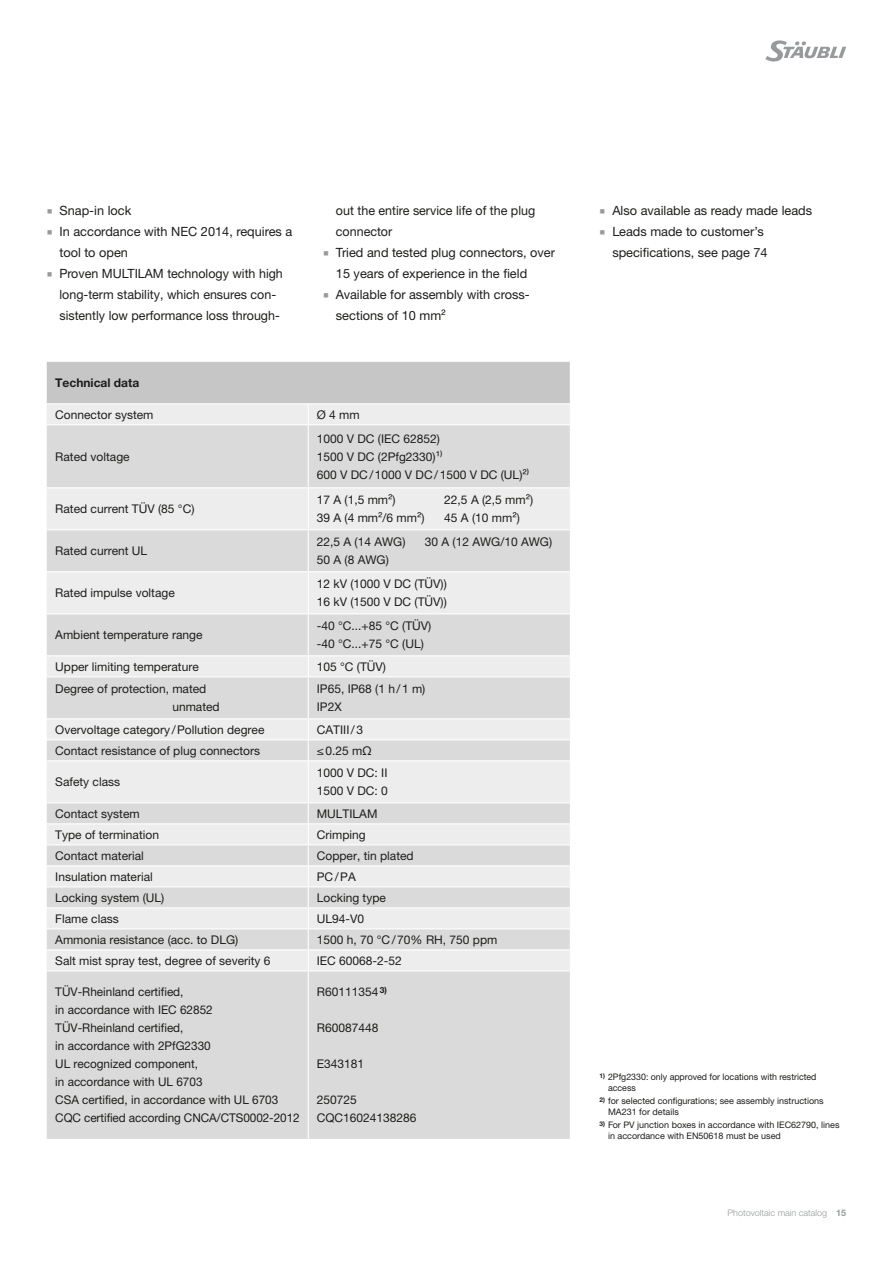
<style>
.page{position:relative;width:893px;height:1263px;background:#fff}
.page>*{position:absolute;margin:0;border:0;box-sizing:border-box;transform-origin:0 0}
.t1{font:12.75px/21px "Helvetica Neue LTW1 G";color:#1d1d1b}
.t2{font:12px/18px "Helvetica Neue LTW1 G";color:#1d1d1b}
.t3{font:700 12px "Helvetica Neue LTW1 G";color:#1d1d1b}
.t4{font:9px/10.5px "Helvetica Neue LTW1 G";color:#1d1d1b}
.t5{font:300 9px "Helvetica Neue LTW1 G";color:#979a9c}
.s1{font-family:"Arial Unicode MS";font-size:9.9px;color:#979a9c}
.s2{font-weight:700}
</style>
<div class="page">
<svg style="left:765px;top:40px;width:81px;height:22px"></svg>
<svg style="left:47px;top:425px;width:523px;height:714px;background:#e0e0e0"></svg>
<hr style="left:47px;top:613px;width:261px;height:1px;background:#fff">
<hr style="left:47px;top:655px;width:261px;height:1px;background:#fff">
<hr style="left:47px;top:676px;width:261px;height:1px;background:#fff">
<hr style="left:47px;top:718px;width:261px;height:1px;background:#fff">
<hr style="left:47px;top:739px;width:261px;height:1px;background:#fff">
<hr style="left:308px;top:739px;width:262px;height:1px;background:#fff">
<svg style="left:308px;top:719px;width:1px;height:41px"></svg>
<hr style="left:47px;top:760px;width:261px;height:1px;background:#fff">
<hr style="left:47px;top:802px;width:261px;height:1px;background:#fff">
<hr style="left:47px;top:865px;width:261px;height:1px;background:#fff">
<hr style="left:308px;top:865px;width:262px;height:1px;background:#fff">
<hr style="left:47px;top:886px;width:261px;height:1px;background:#fff">
<hr style="left:308px;top:886px;width:262px;height:1px;background:#fff">
<hr style="left:47px;top:907px;width:261px;height:1px;background:#fff">
<hr style="left:47px;top:928px;width:261px;height:1px;background:#fff">
<hr style="left:47px;top:949px;width:261px;height:1px;background:#fff">
<hr style="left:47px;top:970px;width:261px;height:1px;background:#fff">
<hr style="left:308px;top:949px;width:262px;height:1px;background:#fff">
<hr style="left:308px;top:530px;width:1px;height:41px;background:#fff">
<svg style="left:47px;top:362px;width:523px;height:62px;background:#d2d2d2"></svg>
<hr style="left:308px;top:425px;width:1px;height:62px;background:#fff">
<hr style="left:308px;top:488px;width:1px;height:41px;background:#fff">
<hr style="left:308px;top:572px;width:1px;height:41px;background:#fff">
<hr style="left:47px;top:487px;width:261px;height:1px;background:#fff">
<hr style="left:47px;top:529px;width:261px;height:1px;background:#fff">
<hr style="left:47px;top:571px;width:261px;height:1px;background:#fff">
<hr style="left:308px;top:487px;width:262px;height:1px;background:#fff">
<hr style="left:308px;top:529px;width:262px;height:1px;background:#fff">
<hr style="left:308px;top:571px;width:262px;height:1px;background:#fff">
<hr style="left:47px;top:823px;width:261px;height:1px;background:#fff">
<hr style="left:308px;top:823px;width:262px;height:1px;background:#fff">
<hr style="left:47px;top:844px;width:261px;height:1px;background:#fff">
<hr style="left:308px;top:844px;width:262px;height:1px;background:#fff">
<hr style="left:308px;top:613px;width:262px;height:1px;background:#fff">
<hr style="left:308px;top:614px;width:1px;height:41px;background:#fff">
<hr style="left:308px;top:655px;width:262px;height:1px;background:#fff">
<svg style="left:308px;top:656px;width:1px;height:20px"></svg>
<hr style="left:308px;top:676px;width:262px;height:1px;background:#fff">
<hr style="left:308px;top:677px;width:1px;height:41px;background:#fff">
<hr style="left:308px;top:718px;width:262px;height:1px;background:#fff">
<hr style="left:308px;top:760px;width:262px;height:1px;background:#fff">
<hr style="left:308px;top:761px;width:1px;height:41px;background:#fff">
<hr style="left:308px;top:802px;width:262px;height:1px;background:#fff">
<hr style="left:308px;top:907px;width:262px;height:1px;background:#fff">
<hr style="left:308px;top:928px;width:262px;height:1px;background:#fff">
<svg style="left:308px;top:803px;width:1px;height:167px"></svg>
<hr style="left:308px;top:970px;width:262px;height:1px;background:#fff">
<hr style="left:308px;top:971px;width:1px;height:168px;background:#fff">
<hr style="left:47px;top:403px;width:261px;height:1px;background:#fff">
<hr style="left:308px;top:403px;width:262px;height:1px;background:#fff">
<p class="t1" style="left:47px;top:200px;width:86px"><span class="s1">■</span> Snap-in lock</p>
<p class="t1" style="left:60px;top:221px;width:234px;text-indent:-13px"><span class="s1">■</span> In accordance with NEC 2014, requires a tool to open</p>
<p class="t1" style="left:60px;top:263px;width:225px;text-indent:-13px"><span class="s1">■</span> Proven MULTILAM technology with high long-term stability, which ensures con&shy;sistently low performance loss through-</p>
<p class="t1" style="left:336px;top:200px;width:201px">out the entire service life of the plug connector</p>
<p class="t1" style="left:336px;top:242px;width:221px;text-indent:-13px"><span class="s1">■</span> Tried and tested plug connectors, over<br>15 years of experience in the field</p>
<p class="t1" style="left:336px;top:284px;width:195px;text-indent:-13px"><span class="s1">■</span> Available for assembly with cross&shy;sections of 10 mm²</p>
<p class="t3" style="left:55px;top:375px;width:85px">Technical data</p>
<p class="t2" style="left:55px;top:405px;width:100px">Connector system</p>
<p class="t2" style="left:317px;top:405px;width:44px">Ø 4 mm</p>
<p class="t2" style="left:55px;top:447px;width:76px">Rated voltage</p>
<p class="t2" style="left:317px;top:429px;width:214px">1000 V DC (IEC 62852)<br>1500 V DC (2Pfg2330)¹⁾<br>600 V DC/1000 V DC/1500 V DC (UL)²⁾</p>
<p class="t2" style="left:55px;top:500px;width:141px">Rated current TÜV (85 °C)</p>
<p class="t2" style="left:55px;top:542px;width:94px">Rated current UL</p>
<p class="t2" style="left:317px;top:491px;width:80px">17 A (1,5 mm²)</p>
<p class="t2" style="left:444px;top:491px;width:90px">22,5 A (2,5 mm²)</p>
<p class="t2" style="left:317px;top:509px;width:109px">39 A (4 mm²/6 mm²)</p>
<p class="t2" style="left:444px;top:509px;width:77px">45 A (10 mm²)</p>
<p class="t2" style="left:317px;top:533px;width:90px">22,5 A (14 AWG)</p>
<p class="t2" style="left:425px;top:533px;width:129px">30 A (12 AWG/10 AWG)</p>
<p class="t2" style="left:317px;top:551px;width:74px">50 A (8 AWG)</p>
<p class="t2" style="left:55px;top:584px;width:121px">Rated impulse voltage</p>
<p class="t2" style="left:317px;top:575px;width:132px">12 kV (1000 V DC (TÜV))<br>16 kV (1500 V DC (TÜV))</p>
<p class="t2" style="left:55px;top:626px;width:149px">Ambient temperature range</p>
<p class="t2" style="left:317px;top:617px;width:116px">-40 °C...+85 °C (TÜV) -40 °C...+75 °C (UL)</p>
<p class="t2" style="left:55px;top:657px;width:145px">Upper limiting temperature</p>
<p class="t2" style="left:317px;top:657px;width:71px">105 °C (TÜV)</p>
<p class="t2" style="left:172px;top:680px;width:49px;text-indent:-117px">Degree of protection, mated unmated</p>
<p class="t2" style="left:317px;top:680px;width:110px">IP65, IP68 (1 h/1 m)<br>IP2X</p>
<p class="t2" style="left:55px;top:720px;width:211px">Overvoltage category/Pollution degree</p>
<p class="t2" style="left:317px;top:720px;width:48px">CATIII/3</p>
<p class="t2" style="left:55px;top:741px;width:206px">Contact resistance of plug connectors</p>
<p class="t2" style="left:317px;top:741px;width:56px">≤0.25 mΩ</p>
<p class="t2" style="left:55px;top:773px;width:66px">Safety class</p>
<p class="t2" style="left:317px;top:764px;width:73px">1000 V DC: II<br>1500 V DC: 0</p>
<p class="t2" style="left:55px;top:804px;width:86px">Contact system</p>
<p class="t2" style="left:317px;top:804px;width:62px">MULTILAM</p>
<p class="t2" style="left:55px;top:825px;width:105px">Type of termination</p>
<p class="t2" style="left:317px;top:825px;width:50px">Crimping</p>
<p class="t2" style="left:55px;top:846px;width:90px">Contact material</p>
<p class="t2" style="left:317px;top:846px;width:98px">Copper, tin plated</p>
<p class="t2" style="left:55px;top:867px;width:99px">Insulation material</p>
<p class="t2" style="left:317px;top:867px;width:40px">PC/PA</p>
<p class="t2" style="left:55px;top:888px;width:111px">Locking system (UL)</p>
<p class="t2" style="left:317px;top:888px;width:71px">Locking type</p>
<p class="t2" style="left:55px;top:909px;width:65px">Flame class</p>
<p class="t2" style="left:317px;top:909px;width:49px">UL94-V0</p>
<p class="t2" style="left:55px;top:930px;width:184px">Ammonia resistance (acc. to DLG)</p>
<p class="t2" style="left:317px;top:930px;width:182px">1500 h, 70 °C/70% RH, 750 ppm</p>
<p class="t2" style="left:55px;top:951px;width:217px">Salt mist spray test, degree of severity 6</p>
<p class="t2" style="left:317px;top:951px;width:87px">IEC 60068-2-52</p>
<p class="t2" style="left:55px;top:983px;width:246px">TÜV-Rheinland certified,<br>in accordance with IEC 62852<br>TÜV-Rheinland certified,<br>in accordance with 2PfG2330<br>UL recognized component,<br>in accordance with UL 6703<br>CSA certified, in accordance with UL 6703<br>CQC certified according CNCA/CTS0002-2012</p>
<p class="t2" style="left:317px;top:983px;width:72px">R60111354 <sup>3)</sup></p>
<p class="t2" style="left:317px;top:1019px;width:63px">R60087448</p>
<p class="t2" style="left:317px;top:1055px;width:49px">E343181</p>
<p class="t2" style="left:317px;top:1091px;width:101px">250725<br>CQC16024138286</p>
<p class="t1" style="left:600px;top:200px;width:214px"><span class="s1">■</span> Also available as ready made leads</p>
<p class="t1" style="left:612px;top:221px;width:157px;text-indent:-13px"><span class="s1">■</span> Leads made to customer’s specifications, see page 74</p>
<p class="t4" style="left:608px;top:1072px;width:210px;text-indent:-9px"><sup>1)</sup> 2Pfg2330: only approved for locations with restricted access</p>
<p class="t4" style="left:608px;top:1096px;width:217px;text-indent:-9px"><sup>2)</sup> for selected configurations; see assembly instructions<br>MA231 for details</p>
<p class="t4" style="left:608px;top:1120px;width:233px;text-indent:-9px"><sup>3)</sup> For PV junction boxes in accordance with IEC62790, lines in accordance with EN50618 must be used</p>
<p class="t5" style="left:728px;top:1207px;width:120px">Photovoltaic main catalog <span class="s2">15</span></p>
</div>
